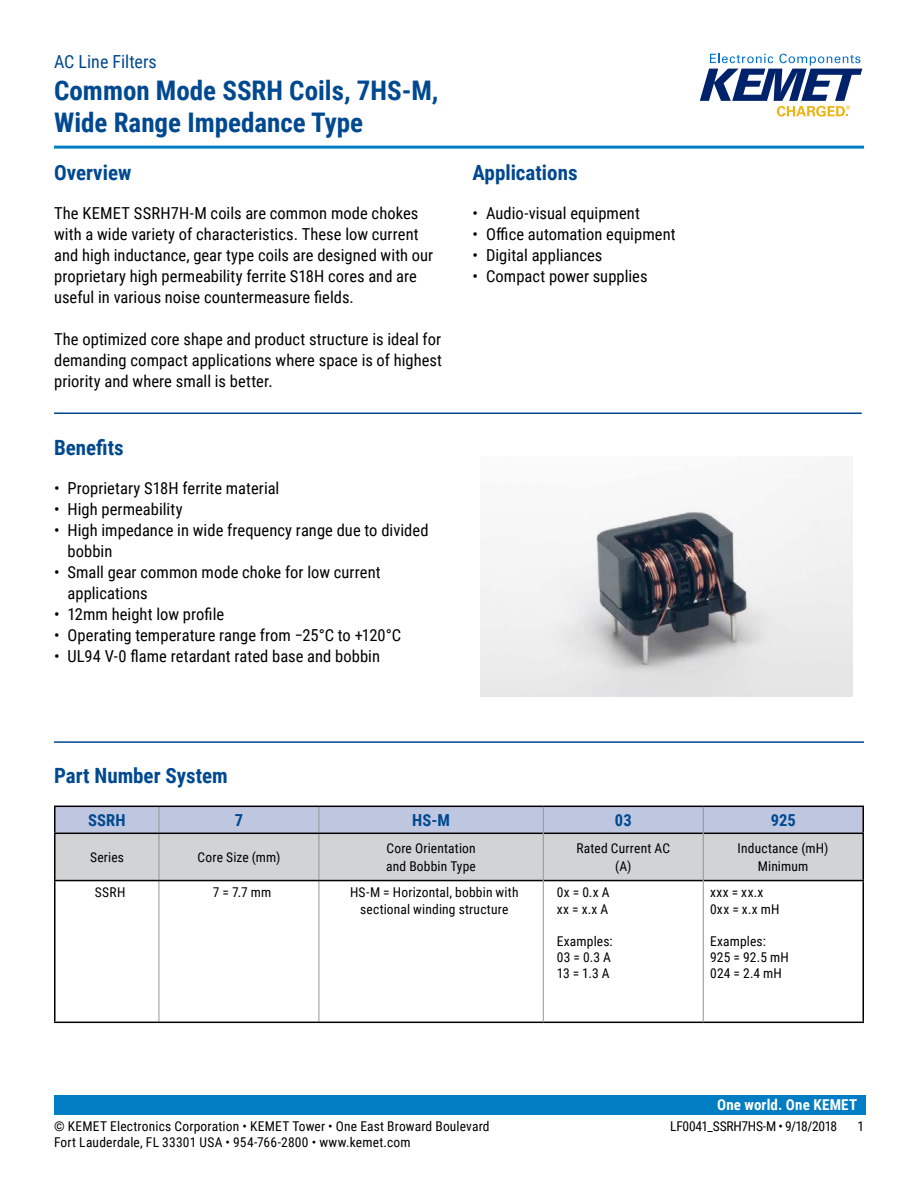
<style>
.page{position:relative;width:918px;height:1188px;background:#fff}
.page>*{position:absolute;margin:0;border:0;box-sizing:border-box;transform-origin:0 0}
.t1{font:700 27px/32.4px "Roboto Condensed";color:#004990}
.t2{font:700 21px "Roboto Condensed";color:#004990}
.t3{font:18px "Roboto Condensed";color:#004990}
.t4{font:16.5px/21px "Roboto Condensed";letter-spacing:.005em;color:#000}
.t5{font:700 16.5px "Roboto Condensed";letter-spacing:.005em;color:#004990}
.t6{font:700 15px "Roboto Condensed";letter-spacing:.015em;color:#fff}
.t7{font:13.5px/16.2px "Roboto Condensed";letter-spacing:.015em;color:#000}
.t8{font:13.5px "Roboto Condensed";letter-spacing:-.025em;color:#000}
</style>
<div class="page">
<svg style="left:700px;top:54px;width:162px;height:63px"></svg>
<hr style="left:54px;top:146px;width:810px;height:3px;background:#007dc3">
<div style="left:54px;top:1095px;width:811px;height:20px;background:#007dc3"></div>
<hr style="left:54px;top:413px;width:808px;height:1px;background:#004990">
<img style="left:481px;top:465px;width:371px;height:232px">
<hr style="left:54px;top:741px;width:810px;height:2px;background:#004990">
<svg style="left:320px;top:881px;width:542px;height:141px"></svg>
<hr style="left:159px;top:881px;width:1px;height:141px;background:#939598">
<hr style="left:319px;top:881px;width:1px;height:141px;background:#939598">
<hr style="left:54px;top:880px;width:105px;height:1px;background:#000">
<hr style="left:704px;top:880px;width:160px;height:1px;background:#000">
<hr style="left:54px;top:834px;width:2px;height:46px;background:#000">
<hr style="left:862px;top:834px;width:2px;height:46px;background:#000">
<hr style="left:54px;top:881px;width:2px;height:141px;background:#000">
<hr style="left:862px;top:881px;width:2px;height:141px;background:#000">
<hr style="left:54px;top:1022px;width:105px;height:1px;background:#000">
<hr style="left:159px;top:1022px;width:160px;height:1px;background:#000">
<hr style="left:319px;top:1022px;width:224px;height:1px;background:#000">
<hr style="left:543px;top:1022px;width:160px;height:1px;background:#000">
<hr style="left:703px;top:1022px;width:161px;height:1px;background:#000">
<hr style="left:54px;top:806px;width:105px;height:1px;background:#000">
<hr style="left:54px;top:807px;width:2px;height:26px;background:#000">
<hr style="left:703px;top:806px;width:161px;height:1px;background:#000">
<hr style="left:862px;top:807px;width:2px;height:26px;background:#000">
<hr style="left:54px;top:833px;width:105px;height:1px;background:#000">
<hr style="left:704px;top:833px;width:160px;height:1px;background:#000">
<svg style="left:55px;top:806px;width:808px;height:75px;background:#bfc3cc"></svg>
<hr style="left:543px;top:833px;width:1px;height:48px;background:#939598">
<hr style="left:703px;top:833px;width:1px;height:48px;background:#939598">
<hr style="left:543px;top:881px;width:1px;height:141px;background:#939598">
<hr style="left:703px;top:881px;width:1px;height:141px;background:#939598">
<p class="t3" style="left:54px;top:48px;width:104px">AC Line Filters</p>
<h1 class="t1" style="left:54px;top:73px;width:386px">Common Mode SSRH Coils, 7HS-M,<br>Wide Range Impedance Type</h1>
<p class="t2" style="left:54px;top:158px;width:79px">Overview</p>
<p class="t4" style="left:54px;top:202px;width:381px">The KEMET SSRH7H-M coils are common mode chokes with a wide variety of characteristics. These low current and high inductance, gear type coils are designed with our proprietary high permeability ferrite S18H cores and are useful in various noise countermeasure fields.</p>
<p class="t4" style="left:54px;top:328px;width:389px;text-align:justify">The optimized core shape and product structure is ideal for demanding compact applications where space is of highest priority and where small is better.</p>
<p class="t2" style="left:54px;top:432px;width:71px">Benefits</p>
<p class="t4" style="left:54px;top:477px;width:227px">• Proprietary S18H ferrite material</p>
<p class="t4" style="left:54px;top:498px;width:130px">• High permeability</p>
<p class="t4" style="left:67px;top:519px;width:363px;text-indent:-13px">• High impedance in wide frequency range due to divided bobbin</p>
<p class="t4" style="left:67px;top:561px;width:315px;text-indent:-13px">• Small gear common mode choke for low current applications</p>
<p class="t4" style="left:54px;top:603px;width:172px">• 12mm height low profile</p>
<p class="t4" style="left:54px;top:624px;width:349px">• Operating temperature range from −25°C to +120°C</p>
<p class="t4" style="left:54px;top:645px;width:328px">• UL94 V-0 flame retardant rated base and bobbin</p>
<p class="t2" style="left:473px;top:158px;width:107px">Applications</p>
<p class="t4" style="left:473px;top:202px;width:169px">• Audio-visual equipment</p>
<p class="t4" style="left:473px;top:223px;width:205px">• Office automation equipment</p>
<p class="t4" style="left:473px;top:244px;width:131px">• Digital appliances</p>
<p class="t4" style="left:473px;top:265px;width:176px">• Compact power supplies</p>
<p class="t2" style="left:54px;top:761px;width:175px">Part Number System</p>
<p class="t5" style="left:88px;top:809px;width:39px">SSRH</p>
<p class="t5" style="left:235px;top:809px;width:10px">7</p>
<p class="t5" style="left:412px;top:809px;width:39px">HS-M</p>
<p class="t5" style="left:615px;top:809px;width:18px">03</p>
<p class="t5" style="left:771px;top:809px;width:27px">925</p>
<p class="t7" style="left:90px;top:849px;width:35px">Series</p>
<p class="t7" style="left:198px;top:849px;width:84px">Core Size (mm)</p>
<p class="t7" style="left:386px;top:839px;width:91px;line-height:18px">Core Orientation and Bobbin Type</p>
<p class="t7" style="left:577px;top:839px;width:95px;line-height:18px;text-align:center">Rated Current AC (A)</p>
<p class="t7" style="left:738px;top:839px;width:92px;line-height:18px;text-align:center">Inductance (mH)<br>Minimum</p>
<p class="t7" style="left:95px;top:884px;width:32px">SSRH</p>
<p class="t7" style="left:213px;top:884px;width:60px">7 = 7.7 mm</p>
<p class="t7" style="left:350px;top:884px;width:170px;text-align:center">HS-M = Horizontal, bobbin with sectional winding structure</p>
<p class="t7" style="left:557px;top:884px;width:54px">0x = 0.x A xx = x.x A</p>
<p class="t7" style="left:557px;top:933px;width:57px">Examples:<br>03 = 0.3 A<br>13 = 1.3 A</p>
<p class="t7" style="left:710px;top:884px;width:71px">xxx = xx.x<br>0xx = x.x mH</p>
<p class="t7" style="left:710px;top:933px;width:80px">Examples:<br>925 = 92.5 mH<br>024 = 2.4 mH</p>
<p class="t6" style="left:717px;top:1094px;width:142px">One world. One KEMET</p>
<p class="t7" style="left:54px;top:1117px;width:437px">© KEMET Electronics Corporation • KEMET Tower • One East Broward Boulevard</p>
<p class="t8" style="left:670px;top:1116px;width:168px">LF0041_SSRH7HS-M • 9/18/2018</p>
<p class="t7" style="left:857px;top:1117px;width:8px">1</p>
<p class="t7" style="left:54px;top:1133px;width:358px">Fort Lauderdale, FL 33301 USA • 954-766-2800 • www.kemet.com</p>
</div>
